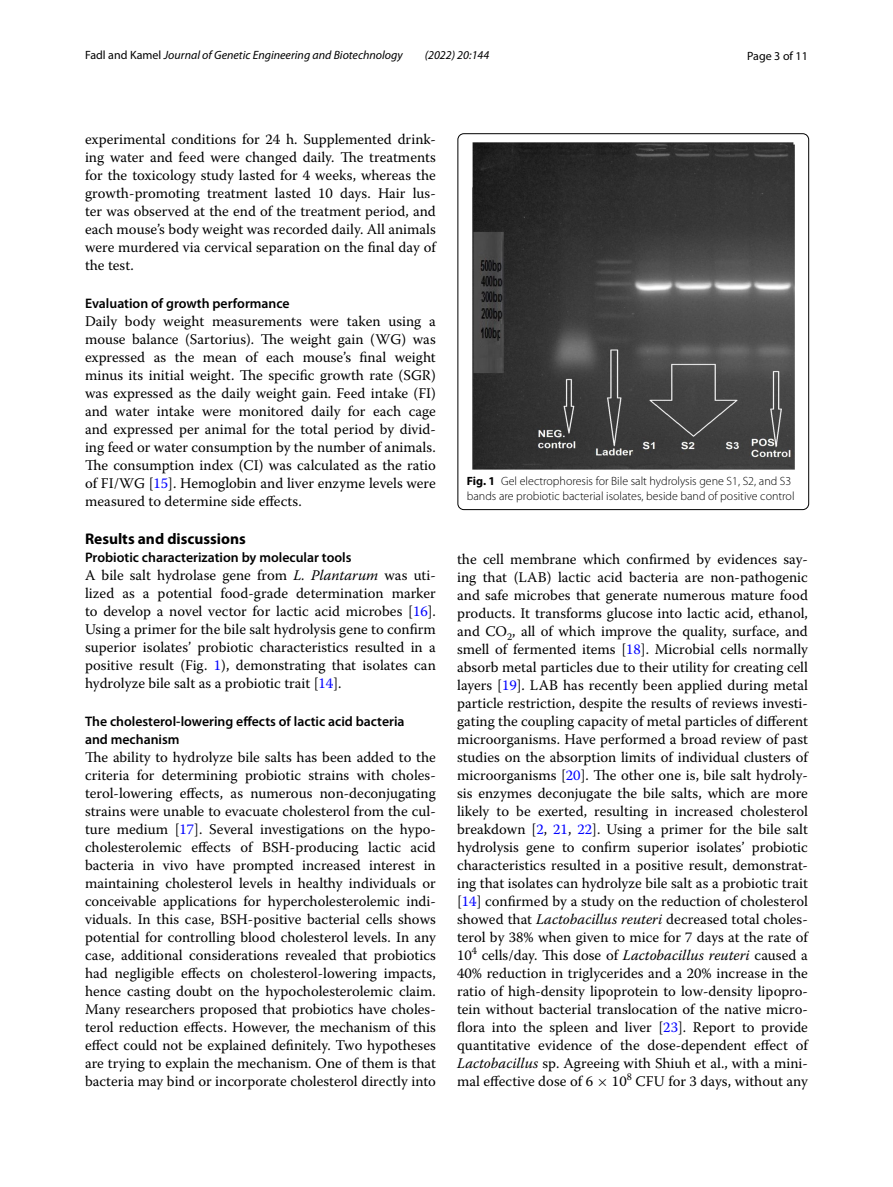
<style>
.page{position:relative;width:893px;height:1187px;background:#fff}
.page>*{position:absolute;margin:0;border:0;box-sizing:border-box;transform-origin:0 0}
.t1{font:700 15.45px "Myriad Pro";color:#000}
.t2{font:14.7px/18px "Warnock Pro";color:#000;text-align:justify}
.t3{font:600 13.8px/18px "Myriad Pro";color:#000}
.t4{font:300 12px/15px "Myriad Pro";color:#000}
.t5{font:italic 12px "Myriad Pro";color:#000}
.t6{font:12px "Myriad Pro";color:#000}
.s1{font-style:normal}
.s2{color:#00f}
.s3{font-style:italic}
.s4{font-weight:700}
.s5{font-family:"MTSY"}
</style>
<div class="page">
<img style="left:472px;top:143px;width:322px;height:326px">
<div style="left:458px;top:133px;width:351px;height:377px;border:1px solid #000;border-radius:6px"></div>
<p class="t5" style="left:85px;top:48px;width:319px"><span class="s1">Fadl and Kamel</span> Journal of Genetic Engineering and Biotechnology</p>
<p class="t5" style="left:425px;top:48px;width:66px">(2022) 20:144</p>
<p class="t6" style="left:747px;top:48px;width:62px">Page 3 of 11</p>
<p class="t2" style="left:85px;top:130px;width:352px">experimental conditions for 24 h. Supplemented drink&shy;ing water and feed were changed daily. The treatments for the toxicology study lasted for 4 weeks, whereas the growth-promoting treatment lasted 10 days. Hair lus&shy;ter was observed at the end of the treatment period, and each mouse’s body weight was recorded daily. All animals were murdered via cervical separation on the final day of the test.</p>
<p class="t3" style="left:85px;top:294px;width:206px">Evaluation of growth performance</p>
<p class="t2" style="left:85px;top:311px;width:352px">Daily body weight measurements were taken using a mouse balance (Sartorius). The weight gain (WG) was expressed as the mean of each mouse’s final weight minus its initial weight. The specific growth rate (SGR) was expressed as the daily weight gain. Feed intake (FI) and water intake were monitored daily for each cage and expressed per animal for the total period by divid&shy;ing feed or water consumption by the number of animals.<br>The consumption index (CI) was calculated as the ratio of FI/WG [<span class="s2">15</span>]. Hemoglobin and liver enzyme levels were measured to determine side effects.</p>
<p class="t1" style="left:85px;top:528px;width:162px">Results and discussions</p>
<p class="t3" style="left:85px;top:547px;width:268px">Probiotic characterization by molecular tools</p>
<p class="t2" style="left:85px;top:565px;width:352px">A bile salt hydrolase gene from <span class="s3">L. Plantarum</span> was uti&shy;lized as a potential food-grade determination marker to develop a novel vector for lactic acid microbes [<span class="s2">16</span>].<br>Using a primer for the bile salt hydrolysis gene to confirm superior isolates’ probiotic characteristics resulted in a positive result (Fig. <span class="s2">1</span>), demonstrating that isolates can hydrolyze bile salt as a probiotic trait [<span class="s2">14</span>].</p>
<p class="t3" style="left:85px;top:711px;width:321px">The cholesterol‑lowering effects of lactic acid bacteria and mechanism</p>
<p class="t2" style="left:85px;top:747px;width:352px">The ability to hydrolyze bile salts has been added to the criteria for determining probiotic strains with choles&shy;terol-lowering effects, as numerous non-deconjugating strains were unable to evacuate cholesterol from the cul&shy;ture medium [<span class="s2">17</span>]. Several investigations on the hypo&shy;cholesterolemic effects of BSH-producing lactic acid bacteria in vivo have prompted increased interest in maintaining cholesterol levels in healthy individuals or conceivable applications for hypercholesterolemic indi&shy;viduals. In this case, BSH-positive bacterial cells shows potential for controlling blood cholesterol levels. In any case, additional considerations revealed that probiotics had negligible effects on cholesterol-lowering impacts, hence casting doubt on the hypocholesterolemic claim.<br>Many researchers proposed that probiotics have choles&shy;terol reduction effects. However, the mechanism of this effect could not be explained definitely. Two hypotheses are trying to explain the mechanism. One of them is that bacteria may bind or incorporate cholesterol directly into</p>
<p class="t4" style="left:467px;top:473px;width:329px"><span class="s4">Fig. 1</span> Gel electrophoresis for Bile salt hydrolysis gene S1, S2, and S3 bands are probiotic bacterial isolates, beside band of positive control</p>
<p class="t2" style="left:457px;top:550px;width:352px">the cell membrane which confirmed by evidences say&shy;ing that (LAB) lactic acid bacteria are non-pathogenic and safe microbes that generate numerous mature food products. It transforms glucose into lactic acid, ethanol, and CO<sub>2</sub>, all of which improve the quality, surface, and smell of fermented items [<span class="s2">18</span>]. Microbial cells normally absorb metal particles due to their utility for creating cell layers [<span class="s2">19</span>]. LAB has recently been applied during metal particle restriction, despite the results of reviews investi&shy;gating the coupling capacity of metal particles of different microorganisms. Have performed a broad review of past studies on the absorption limits of individual clusters of microorganisms [<span class="s2">20</span>]. The other one is, bile salt hydroly&shy;sis enzymes deconjugate the bile salts, which are more likely to be exerted, resulting in increased cholesterol breakdown [<span class="s2">2</span>, <span class="s2">21</span>, <span class="s2">22</span>]. Using a primer for the bile salt hydrolysis gene to confirm superior isolates’ probiotic characteristics resulted in a positive result, demonstrat&shy;ing that isolates can hydrolyze bile salt as a probiotic trait [<span class="s2">14</span>] confirmed by a study on the reduction of cholesterol showed that <span class="s3">Lactobacillus reuteri</span> decreased total choles&shy;terol by 38% when given to mice for 7 days at the rate of 10<sup>4</sup> cells/day. This dose of <span class="s3">Lactobacillus reuteri</span> caused a 40% reduction in triglycerides and a 20% increase in the ratio of high-density lipoprotein to low-density lipopro&shy;tein without bacterial translocation of the native micro&shy;flora into the spleen and liver [<span class="s2">23</span>]. Report to provide quantitative evidence of the dose-dependent effect of <span class="s3">Lactobacillus</span> sp. Agreeing with Shiuh et al., with a mini&shy;mal effective dose of 6 <span class="s5">×</span> 10<sup>8</sup> CFU for 3 days, without any</p>
</div>
